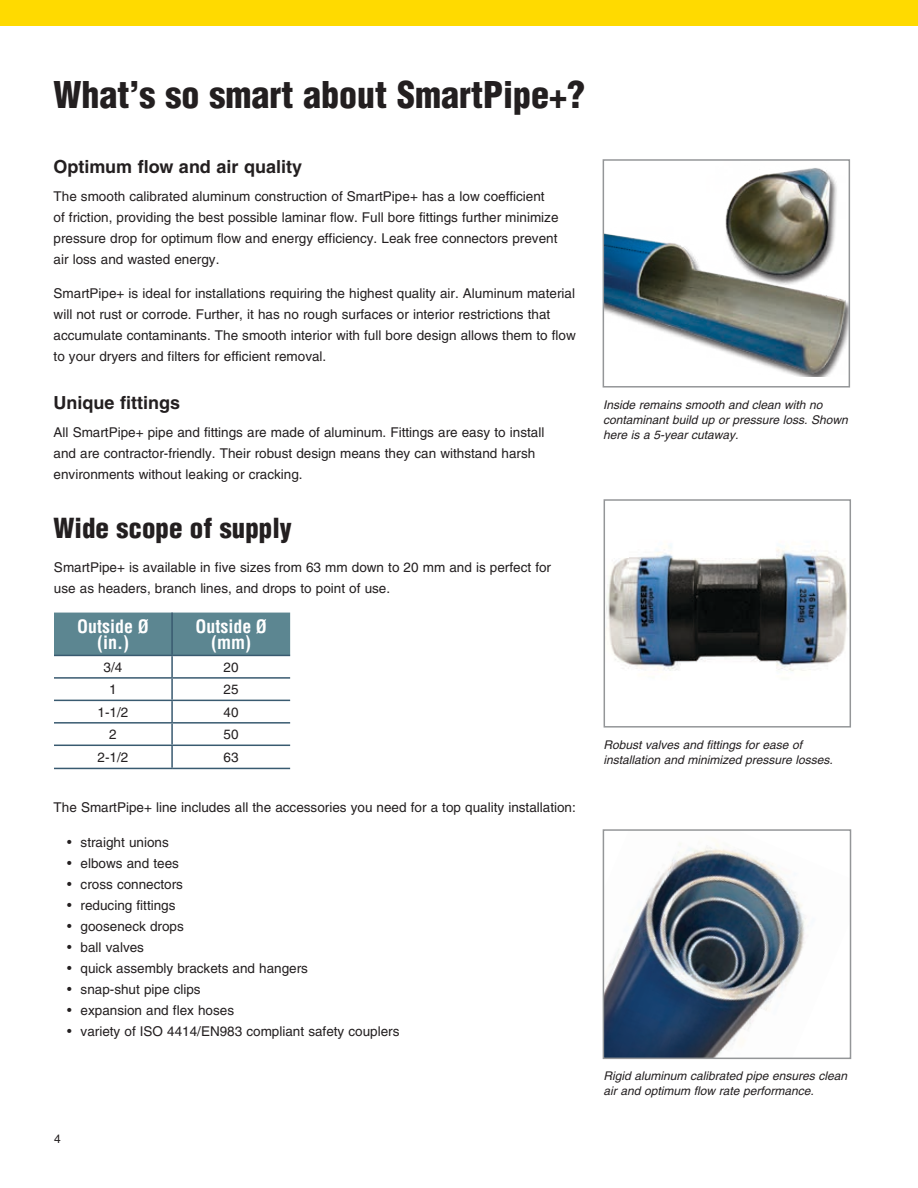
<style>
.page{position:relative;width:918px;height:1188px;background:#fff}
.page>*{position:absolute;margin:0;border:0;box-sizing:border-box;transform-origin:0 0}
.t1{font:900 condensed 36px "Helvetica";color:#231f20}
.t2{font:900 condensed 27px "Helvetica";color:#231f20}
.t3{font:700 18px "Helvetica";color:#231f20}
.t4{font:700 condensed 18px/16.5px "Helvetica";color:#fff;text-align:center}
.t5{font:13.5px/21px "Helvetica";color:#231f20}
.t6{font:italic 12px/15px "Helvetica";color:#231f20}
.t7{font:12px "Helvetica";color:#231f20}
.s1{font-stretch:condensed}
</style>
<div class="page">
<div style="left:0;top:0;width:918px;height:26px;background:#ffda00"></div>
<div style="left:54px;top:613px;width:236px;height:42px;background:#5c8691"></div>
<hr style="left:171px;top:613px;width:2px;height:42px;background:#395a70">
<hr style="left:54px;top:655px;width:118px;height:1px;background:#395a70">
<hr style="left:172px;top:655px;width:118px;height:1px;background:#395a70">
<hr style="left:171px;top:656px;width:2px;height:21px;background:#395a70">
<hr style="left:54px;top:677px;width:118px;height:2px;background:#395a70">
<hr style="left:172px;top:677px;width:118px;height:2px;background:#395a70">
<hr style="left:171px;top:679px;width:2px;height:21px;background:#395a70">
<hr style="left:54px;top:700px;width:118px;height:1px;background:#395a70">
<hr style="left:172px;top:700px;width:118px;height:1px;background:#395a70">
<hr style="left:171px;top:701px;width:2px;height:21px;background:#395a70">
<hr style="left:54px;top:722px;width:118px;height:2px;background:#395a70">
<hr style="left:172px;top:722px;width:118px;height:2px;background:#395a70">
<hr style="left:171px;top:724px;width:2px;height:21px;background:#395a70">
<hr style="left:54px;top:745px;width:118px;height:1px;background:#395a70">
<hr style="left:172px;top:745px;width:118px;height:1px;background:#395a70">
<hr style="left:171px;top:746px;width:2px;height:22px;background:#395a70">
<hr style="left:54px;top:768px;width:118px;height:1px;background:#395a70">
<hr style="left:172px;top:768px;width:118px;height:1px;background:#395a70">
<img style="left:606px;top:168px;width:241px;height:208px">
<div style="left:603px;top:159px;width:247px;height:229px;border:2px solid #949698"></div>
<img style="left:606px;top:843px;width:200px;height:213px">
<div style="left:603px;top:829px;width:248px;height:230px;border:2px solid #949698"></div>
<img style="left:607px;top:544px;width:241px;height:127px">
<div style="left:604px;top:499px;width:247px;height:229px;border:2px solid #949698"></div>
<h1 class="t1" style="left:54px;top:72px;width:533px">What’s so smart about SmartPipe+?</h1>
<h3 class="t3" style="left:54px;top:156px;width:250px">Optimum flow and air quality</h3>
<p class="t5" style="left:54px;top:186px;width:506px">The smooth calibrated aluminum construction of SmartPipe+ has a low coefficient of friction, providing the best possible laminar flow. Full bore fittings further minimize pressure drop for optimum flow and energy efficiency. Leak free connectors prevent air loss and wasted energy.</p>
<p class="t5" style="left:54px;top:283px;width:524px">SmartPipe+ is ideal for installations requiring the highest quality air. Aluminum material will not rust or corrode. Further, it has no rough surfaces or interior restrictions that accumulate contaminants. The smooth interior with full bore design allows them to flow to your dryers and filters for efficient removal.</p>
<h3 class="t3" style="left:54px;top:392px;width:128px">Unique fittings</h3>
<p class="t5" style="left:54px;top:422px;width:492px">All SmartPipe+ pipe and fittings are made of aluminum. Fittings are easy to install and are contractor-friendly. Their robust design means they can withstand harsh environments without leaking or cracking.</p>
<h2 class="t2" style="left:54px;top:511px;width:240px">Wide scope of supply</h2>
<p class="t5" style="left:54px;top:557px;width:499px">SmartPipe+ is available in five sizes from 63 mm down to 20 mm and is perfect for use as headers, branch lines, and drops to point of use.</p>
<h3 class="t4" style="left:77px;top:618px;width:73px">Outside Ø (in.)</h3>
<h3 class="t4" style="left:195px;top:618px;width:73px">Outside Ø (mm)</h3>
<p class="t5" style="left:104px;top:657px;width:20px">3/4</p>
<p class="t5" style="left:224px;top:657px;width:17px">20</p>
<p class="t5" style="left:109px;top:679px;width:9px">1</p>
<p class="t5" style="left:224px;top:679px;width:17px">25</p>
<p class="t5" style="left:98px;top:702px;width:32px">1-1/2</p>
<p class="t5" style="left:224px;top:702px;width:17px">40</p>
<p class="t5" style="left:109px;top:724px;width:9px">2</p>
<p class="t5" style="left:224px;top:724px;width:17px">50</p>
<p class="t5" style="left:98px;top:746px;width:32px">2-1/2</p>
<p class="t5" style="left:224px;top:746px;width:17px">63</p>
<p class="t5" style="left:54px;top:797px;width:524px">The SmartPipe+ line includes all the accessories you need for a top quality installation:</p>
<p class="t5" style="left:67px;top:832px;width:103px"><span class="s1">•</span> straight unions</p>
<p class="t5" style="left:67px;top:853px;width:113px"><span class="s1">•</span> elbows and tees</p>
<p class="t5" style="left:67px;top:874px;width:117px"><span class="s1">•</span> cross connectors</p>
<p class="t5" style="left:67px;top:895px;width:110px"><span class="s1">•</span> reducing fittings</p>
<p class="t5" style="left:67px;top:916px;width:118px"><span class="s1">•</span> gooseneck drops</p>
<p class="t5" style="left:67px;top:937px;width:78px"><span class="s1">•</span> ball valves</p>
<p class="t5" style="left:67px;top:958px;width:242px"><span class="s1">•</span> quick assembly brackets and hangers</p>
<p class="t5" style="left:67px;top:979px;width:135px"><span class="s1">•</span> snap-shut pipe clips</p>
<p class="t5" style="left:67px;top:1000px;width:168px"><span class="s1">•</span> expansion and flex hoses</p>
<p class="t5" style="left:67px;top:1021px;width:334px"><span class="s1">•</span> variety of ISO 4414/EN983 compliant safety couplers</p>
<p class="t7" style="left:54px;top:1132px;width:8px">4</p>
<p class="t6" style="left:603px;top:397px;width:246px">Inside remains smooth and clean with no contaminant build up or pressure loss. Shown here is a 5-year cutaway.</p>
<p class="t6" style="left:604px;top:737px;width:231px">Robust valves and fittings for ease of installation and minimized pressure losses.</p>
<p class="t6" style="left:603px;top:1068px;width:245px">Rigid aluminum calibrated pipe ensures clean air and optimum flow rate performance.</p>
</div>
